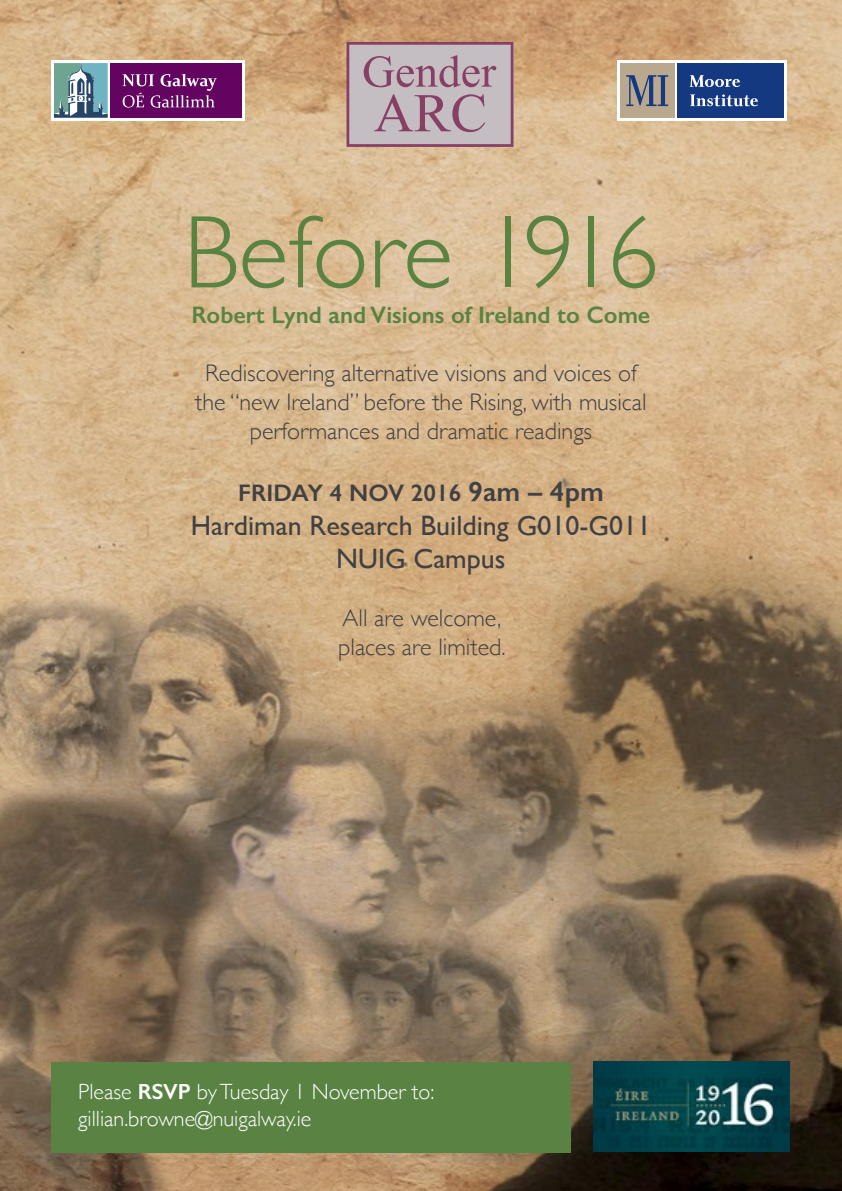
<style>
.page{position:relative;width:842px;height:1191px;background:#fff}
.page>*{position:absolute;margin:0;border:0;box-sizing:border-box;transform-origin:0 0}
.t1{font:300 104px "Gill Sans";letter-spacing:-.005em;color:#5a8243}
.t2{font:28px "Gill Sans";color:#414042}
.t3{font:300 24px/28.8px "Gill Sans";color:#414042;text-align:center}
.t4{font:600 24px "Gill Sans";color:#5a8243}
.t5{font:600 24px "Gill Sans";color:#414042}
.t6{font:300 22px/26.4px "Gill Sans";color:#fff}
.s1{font-size:28px}
.s2{font-weight:600}
</style>
<div class="page">
<img style="left:0;top:0;width:842px;height:1191px">
<div style="left:51px;top:60px;width:194px;height:61px;background:#fff"></div>
<div style="left:111px;top:63px;width:131px;height:55px;background:#630460"></div>
<svg style="left:123px;top:74px;width:94px;height:34px"></svg>
<svg style="left:54px;top:63px;width:54px;height:55px;background:#749da6"></svg>
<div style="left:51px;top:1062px;width:519px;height:90px;background:#5a8243"></div>
<img style="left:594px;top:1062px;width:196px;height:90px">
<svg style="left:346px;top:42px;width:167px;height:105px;background:#b7a2ad"></svg>
<div style="left:617px;top:60px;width:170px;height:61px;background:#fff"></div>
<div style="left:620px;top:63px;width:54px;height:55px;background:#baa88e"></div>
<div style="left:677px;top:63px;width:107px;height:55px;background:#143980"></div>
<svg style="left:690px;top:75px;width:50px;height:12px"></svg>
<svg style="left:690px;top:94px;width:68px;height:12px"></svg>
<svg style="left:626px;top:75px;width:42px;height:31px"></svg>
<p class="t1" style="left:183px;top:171px;width:477px">Before 1916</p>
<p class="t4" style="left:192px;top:301px;width:460px">Robert Lynd and Visions of Ireland to Come</p>
<p class="t3" style="left:195px;top:358px;width:453px">Rediscovering alternative visions and voices of the “new Ireland” before the Rising, with musical performances and dramatic readings</p>
<p class="t5" style="left:238px;top:478px;width:367px">FRIDAY 4 NOV 2016 <span class="s1">9am – 4pm</span></p>
<p class="t2" style="left:191px;top:509px;width:462px">Hardiman Research Building G010-G011</p>
<p class="t2" style="left:336px;top:542px;width:171px">NUIG Campus</p>
<p class="t3" style="left:338px;top:602px;width:169px;text-align:left">All are welcome, places are limited.</p>
<p class="t6" style="left:78px;top:1077px;width:358px">Please <span class="s2">RSVP</span> by Tuesday 1 November to: gillian.browne@nuigalway.ie</p>
</div>
